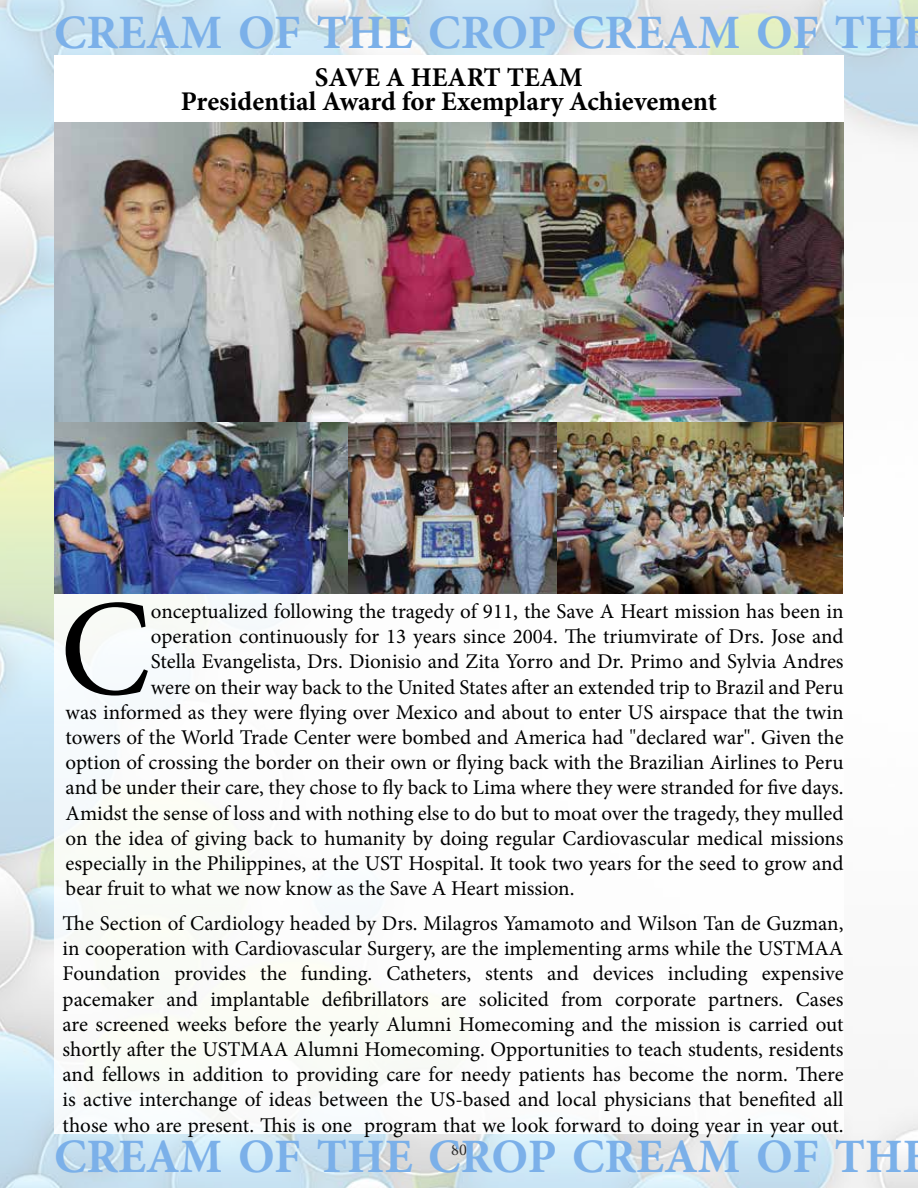
<style>
.page{position:relative;width:918px;height:1188px;background:#fff}
.page>*{position:absolute;margin:0;border:0;box-sizing:border-box;transform-origin:0 0}
.t1{font:137.25px "Minion Pro";color:#000}
.t2{font:700 48px "Minion Pro";color:#7bb0e9}
.t3{font:700 27px/24.8px "Minion Pro";letter-spacing:-.005em;color:#000;text-align:center}
.t4{font:21px/25.2px "Minion Pro";letter-spacing:-.005em;color:#000;text-align:justify}
.t5{font:16.5px "Minion Pro";color:#000}
</style>
<div class="page">
<img style="left:0;top:0;width:918px;height:1188px">
<div style="left:54px;top:283px;width:790px;height:851px;background:#fff"></div>
<div style="left:54px;top:56px;width:790px;height:242px;background:#fff"></div>
<img style="left:54px;top:122px;width:790px;height:395px">
<img style="left:54px;top:422px;width:789px;height:171px">
<h2 class="t2" style="left:54px;top:-1px;width:878px">CREAM OF THE CROP CREAM OF THE</h2>
<p class="t3" style="left:181px;top:64px;width:538px">SAVE A HEART TEAM<br>Presidential Award for Exemplary Achievement</p>
<h1 class="t1" style="left:60px;top:558px;width:93px">C</h1>
<p class="t4" style="left:151px;top:599px;width:694px">onceptualized following the tragedy of 911, the Save A Heart mission has been in</p>
<p class="t4" style="left:151px;top:624px;width:694px">operation continuously for 13 years since 2004. The triumvirate of Drs. Jose and</p>
<p class="t4" style="left:151px;top:649px;width:694px">Stella Evangelista, Drs. Dionisio and Zita Yorro and Dr. Primo and Sylvia Andres</p>
<p class="t4" style="left:151px;top:674px;width:694px">were on their way back to the United States after an extended trip to Brazil and Peru</p>
<p class="t4" style="left:66px;top:700px;width:779px">was informed as they were flying over Mexico and about to enter US airspace that the twin</p>
<p class="t4" style="left:66px;top:725px;width:780px">towers of the World Trade Center were bombed and America had "declared war". Given the</p>
<p class="t4" style="left:66px;top:750px;width:780px">option of crossing the border on their own or flying back with the Brazilian Airlines to Peru</p>
<p class="t4" style="left:66px;top:775px;width:780px">and be under their care, they chose to fly back to Lima where they were stranded for five days.</p>
<p class="t4" style="left:66px;top:800px;width:779px">Amidst the sense of loss and with nothing else to do but to moat over the tragedy, they mulled</p>
<p class="t4" style="left:66px;top:826px;width:779px">on the idea of giving back to humanity by doing regular Cardiovascular medical missions</p>
<p class="t4" style="left:66px;top:851px;width:780px">especially in the Philippines, at the UST Hospital. It took two years for the seed to grow and</p>
<p class="t4" style="left:66px;top:876px;width:510px">bear fruit to what we now know as the Save A Heart mission.</p>
<p class="t4" style="left:63px;top:911px;width:783px">The Section of Cardiology headed by Drs. Milagros Yamamoto and Wilson Tan de Guzman, in cooperation with Cardiovascular Surgery, are the implementing arms while the USTMAA Foundation provides the funding. Catheters, stents and devices including expensive pacemaker and implantable defibrillators are solicited from corporate partners. Cases are screened weeks before the yearly Alumni Homecoming and the mission is carried out shortly after the USTMAA Alumni Homecoming. Opportunities to teach students, residents and fellows in addition to providing care for needy patients has become the norm. There is active interchange of ideas between the US-based and local physicians that benefited all those who are present. This is one program that we look forward to doing year in year out.</p>
<h2 class="t2" style="left:54px;top:1123px;width:878px">CREAM OF THE CROP CREAM OF THE</h2>
<p class="t5" style="left:451px;top:1138px;width:17px">80</p>
</div>
